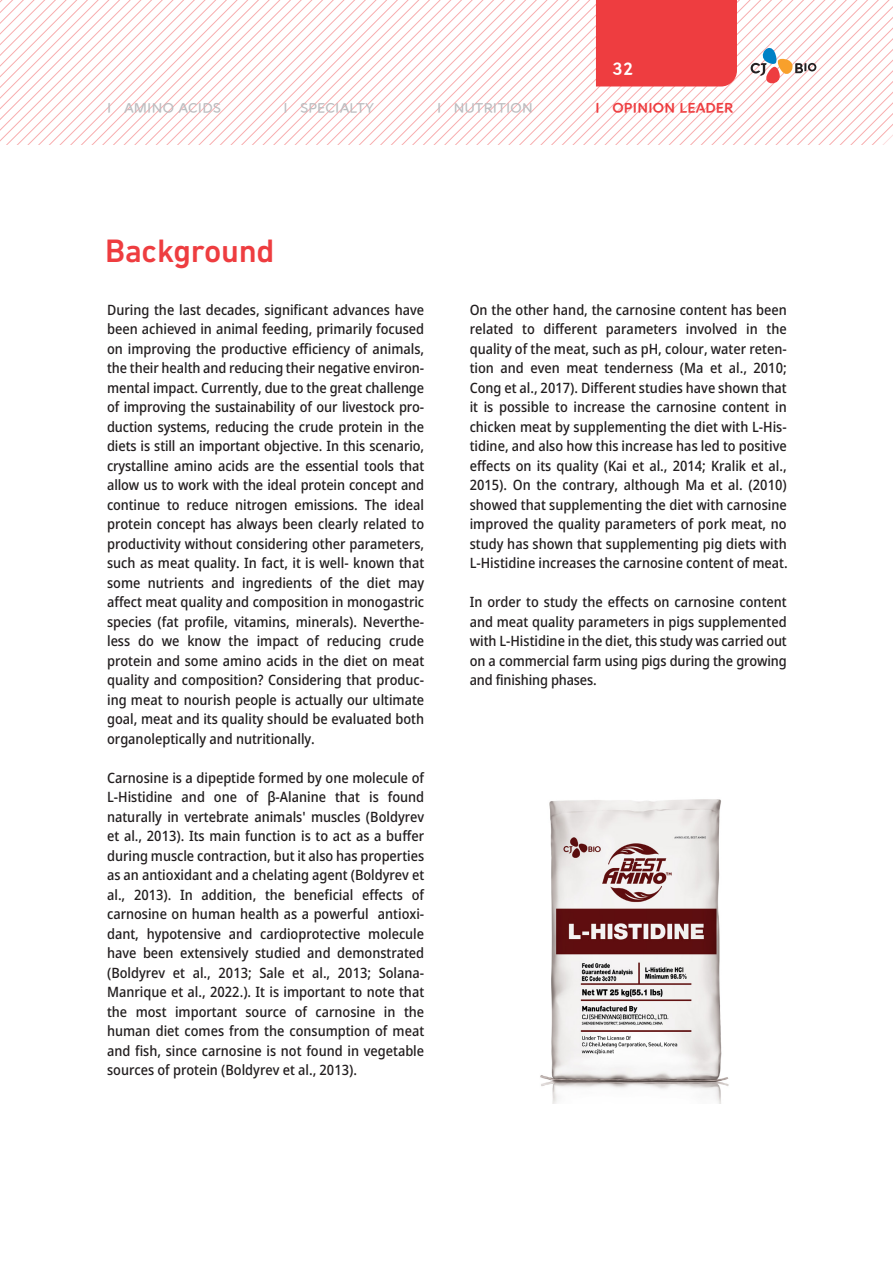
<style>
.page{position:relative;width:893px;height:1263px;background:#fff}
.page>*{position:absolute;margin:0;border:0;box-sizing:border-box;transform-origin:0 0}
.t1{font:500 33px "DIN Next LT Pro";letter-spacing:-.01em;color:#ee3d40}
.t2{font:700 14.55px "CJONLYONENE Wtitle";color:#fff}
.t3{font:500 semi-condensed 14.25px/19.5px "Noto Sans";color:#221e1f;text-align:justify}
.t4{font:500 11.55px "CJONLYONENE Wtitle";letter-spacing:.02em;color:#bcbdc0}
.t5{font:700 11.55px "CJONLYONENE Wtitle";letter-spacing:.02em;color:#ee3d40}
</style>
<div class="page">
<svg style="left:344px;top:0;width:11px;height:145px"></svg>
<svg style="left:355px;top:0;width:11px;height:145px"></svg>
<svg style="left:424px;top:0;width:466px;height:145px"></svg>
<svg style="left:430px;top:6px;width:463px;height:139px"></svg>
<svg style="left:436px;top:12px;width:457px;height:133px"></svg>
<div style="left:596px;top:0;width:141px;height:86px;background:#ee3d40"></div>
<svg style="left:751px;top:47px;width:65px;height:36px"></svg>
<img style="left:540px;top:799px;width:189px;height:305px">
<p class="t2" style="left:613px;top:58px;width:22px">32</p>
<p class="t4" style="left:108px;top:100px;width:115px">| AMINO ACIDS</p>
<p class="t4" style="left:284px;top:100px;width:92px">| SPECIALTY</p>
<p class="t4" style="left:437px;top:100px;width:97px">| NUTRITION</p>
<p class="t5" style="left:596px;top:100px;width:138px">| OPINION LEADER</p>
<h1 class="t1" style="left:105px;top:231px;width:171px">Background</h1>
<p class="t3" style="left:107px;top:300px;width:319px">During the last decades, significant advances have been achieved in animal feeding, primarily focused on improving the productive efficiency of animals, the their health and reducing their negative environ&shy;mental impact. Currently, due to the great challenge of improving the sustainability of our livestock pro&shy;duction systems, reducing the crude protein in the diets is still an important objective. In this scenario, crystalline amino acids are the essential tools that allow us to work with the ideal protein concept and continue to reduce nitrogen emissions. The ideal protein concept has always been clearly related to productivity without considering other parameters, such as meat quality. In fact, it is well- known that some nutrients and ingredients of the diet may affect meat quality and composition in monogastric species (fat profile, vitamins, minerals). Neverthe&shy;less do we know the impact of reducing crude protein and some amino acids in the diet on meat quality and composition? Considering that produc&shy;ing meat to nourish people is actually our ultimate goal, meat and its quality should be evaluated both organoleptically and nutritionally.</p>
<p class="t3" style="left:107px;top:768px;width:319px">Carnosine is a dipeptide formed by one molecule of L-Histidine and one of β-Alanine that is found naturally in vertebrate animals' muscles (Boldyrev et al., 2013). Its main function is to act as a buffer during muscle contraction, but it also has properties as an antioxidant and a chelating agent (Boldyrev et al., 2013). In addition, the beneficial effects of carnosine on human health as a powerful antioxi&shy;dant, hypotensive and cardioprotective molecule have been extensively studied and demonstrated (Boldyrev et al., 2013; Sale et al., 2013; Solana-Manrique et al., 2022.). It is important to note that the most important source of carnosine in the human diet comes from the consumption of meat and fish, since carnosine is not found in vegetable sources of protein (Boldyrev et al., 2013).</p>
<p class="t3" style="left:470px;top:300px;width:320px">On the other hand, the carnosine content has been related to different parameters involved in the quality of the meat, such as pH, colour, water reten&shy;tion and even meat tenderness (Ma et al., 2010; Cong et al., 2017). Different studies have shown that it is possible to increase the carnosine content in chicken meat by supplementing the diet with L-His&shy;tidine, and also how this increase has led to positive effects on its quality (Kai et al., 2014; Kralik et al., 2015). On the contrary, although Ma et al. (2010) showed that supplementing the diet with carnosine improved the quality parameters of pork meat, no study has shown that supplementing pig diets with L-Histidine increases the carnosine content of meat.</p>
<p class="t3" style="left:470px;top:593px;width:319px">In order to study the effects on carnosine content and meat quality parameters in pigs supplemented with L-Histidine in the diet, this study was carried out on a commercial farm using pigs during the growing and finishing phases.</p>
</div>
